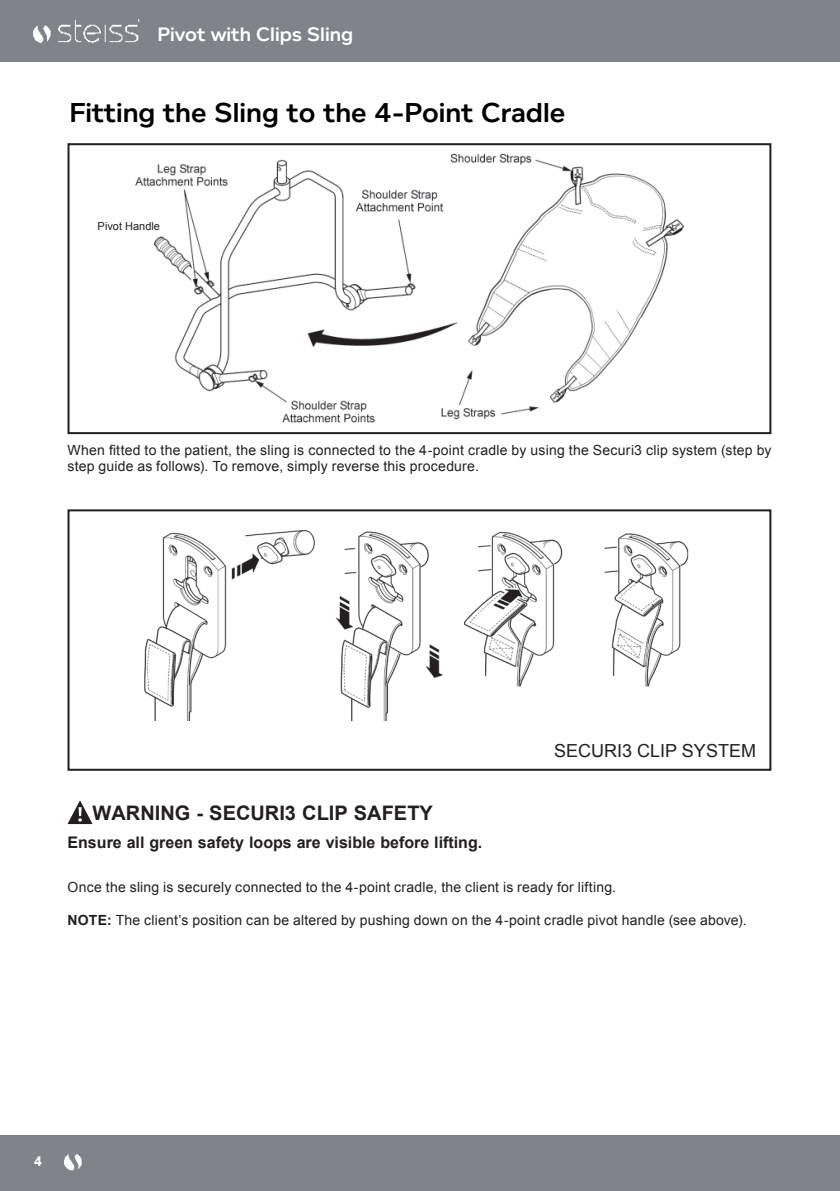
<style>
.page{position:relative;width:840px;height:1191px;background:#fff}
.page>*{position:absolute;margin:0;border:0;box-sizing:border-box;transform-origin:0 0}
.Body{font:600 28px "Foundry Context";color:#000}
.Warning{font:700 20px "Arial";color:#231f20}
.t1{font:600 20px "Foundry Context";color:#fff}
.t2{font:18px "Arial";color:#231f20}
.Warning-2{font:700 16px "Arial";color:#231f20}
.t3{font:14px/16.4px "Arial";letter-spacing:.015em;color:#231f20}
.t4{font:700 14px "Arial";color:#fff}
.t5{font:11px "Arial";color:#231f20}
.s1{font-weight:700}
</style>
<div class="page">
<div style="left:0;top:1135px;width:839px;height:56px;background:#80848a"></div>
<img style="left:65px;top:1154px;width:17px;height:17px">
<div style="left:0;top:0;width:839px;height:61px;background:#80848a"></div>
<img style="left:33px;top:19px;width:107px;height:24px">
<img style="left:135px;top:153px;width:549px;height:270px">
<img style="left:144px;top:530px;width:544px;height:190px">
<div style="left:67px;top:143px;width:704px;height:291px;border:2px solid #231f20"></div>
<div style="left:67px;top:509px;width:704px;height:261px;border:2px solid #231f20"></div>
<svg style="left:67px;top:800px;width:25px;height:24px"></svg>
<h2 class="t1" style="left:157px;top:23px;width:197px">Pivot with Clips Sling</h2>
<p class="Body" style="left:69px;top:96px;width:497px">Fitting the Sling to the 4-Point Cradle</p>
<p class="t5" style="left:98px;top:219px;width:64px">Pivot Handle</p>
<p class="t3" style="left:67px;top:441px;width:705px">When fitted to the patient, the sling is connected to the 4-point cradle by using the Securi3 clip system (step by step guide as follows). To remove, simply reverse this procedure.</p>
<p class="t2" style="left:553px;top:738px;width:203px">SECURI3 CLIP SYSTEM</p>
<p class="Warning" style="left:92px;top:799px;width:342px">WARNING - SECURI3 CLIP SAFETY</p>
<p class="Warning-2" style="left:67px;top:832px;width:416px">Ensure all green safety loops are visible before lifting.</p>
<p class="t3" style="left:67px;top:878px;width:550px">Once the sling is securely connected to the 4-point cradle, the client is ready for lifting.</p>
<p class="t3" style="left:67px;top:912px;width:680px"><span class="s1">NOTE:</span> The client’s position can be altered by pushing down on the 4-point cradle pivot handle (see above).</p>
<p class="t4" style="left:34px;top:1151px;width:9px">4</p>
</div>
